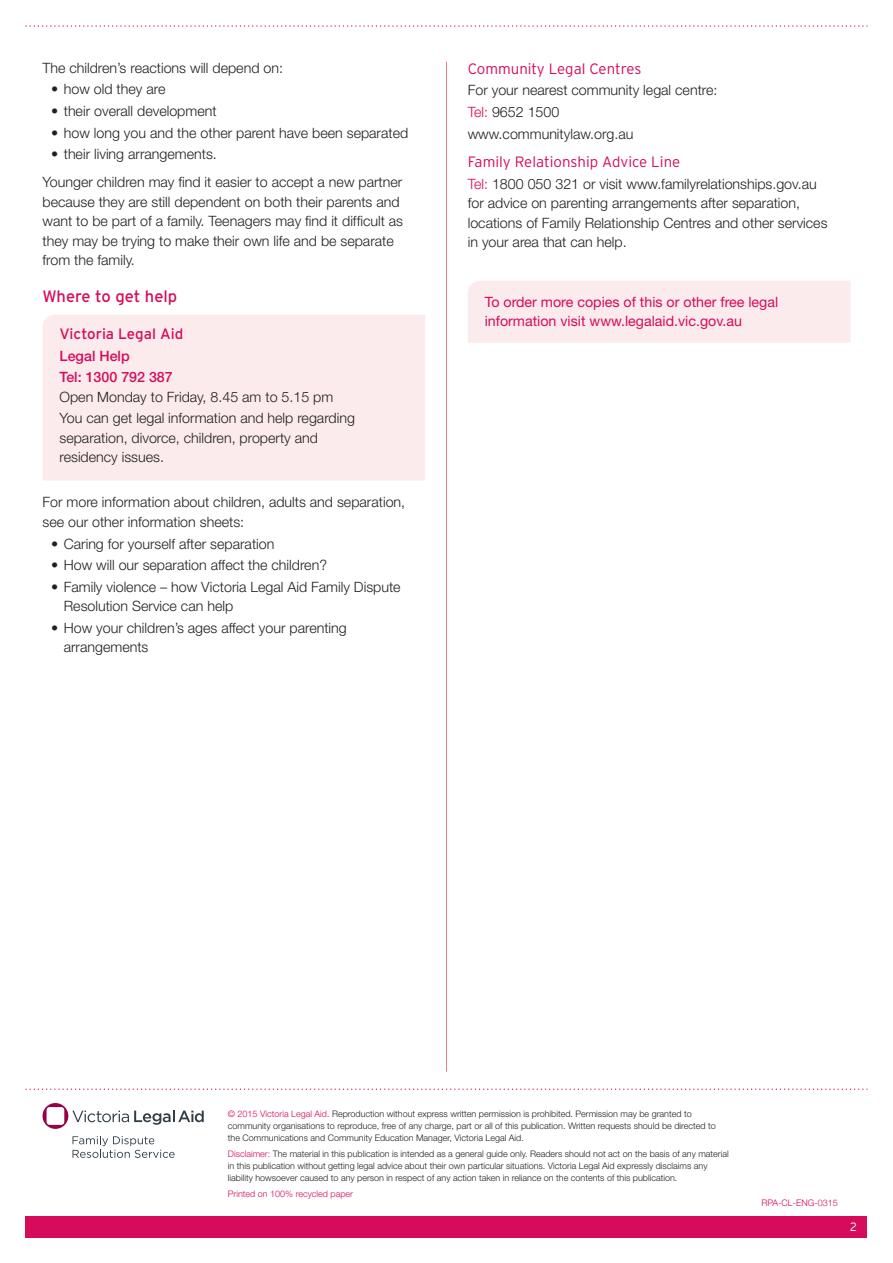
<style>
.page{position:relative;width:893px;height:1263px;background:#fff}
.page>*{position:absolute;margin:0;border:0;box-sizing:border-box;transform-origin:0 0}
.t1{font:16.5px "Interstate";color:#d60b5b}
.t2{font:300 15px "Interstate";color:#d60b5b}
.t3{font:15px "Interstate";color:#d60b5b}
.t4{font:300 14.25px/19.5px "Helvetica Neue LT";color:#231f20}
.t5{font:14.25px/19.5px "Helvetica Neue LT";color:#d60b5b}
.t6{font:500 14.25px/21.6px "Helvetica Neue LT";color:#d60b5b}
.t7{font:300 12px "Interstate";color:#fff}
.t8{font:300 9px/12px "Helvetica Neue LT";color:#231f20}
.t9{font:300 9px "Helvetica Neue LT";color:#d60b5b}
.t10{font:300 9px "Helvetica Neue";color:#d60b5b}
.s1{color:#d60b5b}
</style>
<div class="page">
<svg style="left:26px;top:26px;width:841px;height:1px"></svg>
<svg style="left:26px;top:1089px;width:841px;height:1px"></svg>
<div style="left:26px;top:1216px;width:841px;height:21px;background:#d60b5b"></div>
<div style="left:43px;top:315px;width:382px;height:165px;background:#fbebec"></div>
<div style="left:468px;top:281px;width:382px;height:62px;background:#fbebec"></div>
<hr style="left:446px;top:62px;width:1px;height:1009px;background:#e77f8e">
<svg style="left:43px;top:1103px;width:161px;height:26px"></svg>
<svg style="left:73px;top:1136px;width:102px;height:22px"></svg>
<p class="t4" style="left:43px;top:58px;width:242px">The children’s reactions will depend on:</p>
<p class="t4" style="left:51px;top:79px;width:116px">• how old they are</p>
<p class="t4" style="left:51px;top:101px;width:167px">• their overall development</p>
<p class="t4" style="left:51px;top:123px;width:359px">• how long you and the other parent have been separated</p>
<p class="t4" style="left:43px;top:140px;width:361px;line-height:28px;text-indent:9px">• their living arrangements.<br>Younger children may find it easier to accept a new partner</p>
<p class="t4" style="left:43px;top:192px;width:362px">because they are still dependent on both their parents and want to be part of a family. Teenagers may find it difficult as they may be trying to make their own life and be separate from the family.</p>
<p class="t1" style="left:43px;top:287px;width:136px">Where to get help</p>
<p class="t3" style="left:60px;top:325px;width:125px">Victoria Legal Aid</p>
<p class="t6" style="left:60px;top:345px;width:115px">Legal Help<br>Tel: 1300 792 387</p>
<p class="t4" style="left:60px;top:386px;width:297px;line-height:21.6px">Open Monday to Friday, 8.45 am to 5.15 pm<br>You can get legal information and help regarding</p>
<p class="t4" style="left:60px;top:428px;width:260px">separation, divorce, children, property and residency issues.</p>
<p class="t4" style="left:43px;top:492px;width:364px">For more information about children, adults and separation, see our other information sheets:</p>
<p class="t4" style="left:51px;top:533px;width:225px">• Caring for yourself after separation</p>
<p class="t4" style="left:51px;top:555px;width:277px">• How will our separation affect the children?</p>
<p class="t4" style="left:64px;top:577px;width:338px;text-indent:-13px">• Family violence – how Victoria Legal Aid Family Dispute<br>Resolution Service can help</p>
<p class="t4" style="left:64px;top:618px;width:285px;text-indent:-13px">• How your children’s ages affect your parenting arrangements</p>
<p class="t2" style="left:468px;top:60px;width:175px">Community Legal Centres</p>
<p class="t4" style="left:468px;top:79px;width:251px;line-height:21.6px">For your nearest community legal centre:<br><span class="s1">Tel:</span> 9652 1500 www.communitylaw.org.au</p>
<p class="t2" style="left:468px;top:154px;width:214px">Family Relationship Advice Line</p>
<p class="t4" style="left:468px;top:174px;width:361px"><span class="s1">Tel:</span> 1800 050 321 or visit www.familyrelationships.gov.au for advice on parenting arrangements after separation, locations of Family Relationship Centres and other services in your area that can help.</p>
<p class="t5" style="left:485px;top:292px;width:295px">To order more copies of this or other free legal information visit www.legalaid.vic.gov.au</p>
<p class="t8" style="left:228px;top:1107px;width:489px"><span class="s1">© 2015 Victoria Legal Aid.</span> Reproduction without express written permission is prohibited. Permission may be granted to community organisations to reproduce, free of any charge, part or all of this publication. Written requests should be directed to the Communications and Community Education Manager, Victoria Legal Aid.</p>
<p class="t8" style="left:228px;top:1148px;width:502px"><span class="s1">Disclaimer:</span> The material in this publication is intended as a general guide only. Readers should not act on the basis of any material in this publication without getting legal advice about their own particular situations. Victoria Legal Aid expressly disclaims any liability howsoever caused to any person in respect of any action taken in reliance on the contents of this publication.</p>
<p class="t9" style="left:228px;top:1189px;width:127px">Printed on 100% recycled paper</p>
<p class="t10" style="left:761px;top:1195px;width:78px">RPA-CL-ENG-0315</p>
<p class="t7" style="left:850px;top:1220px;width:8px">2</p>
</div>
